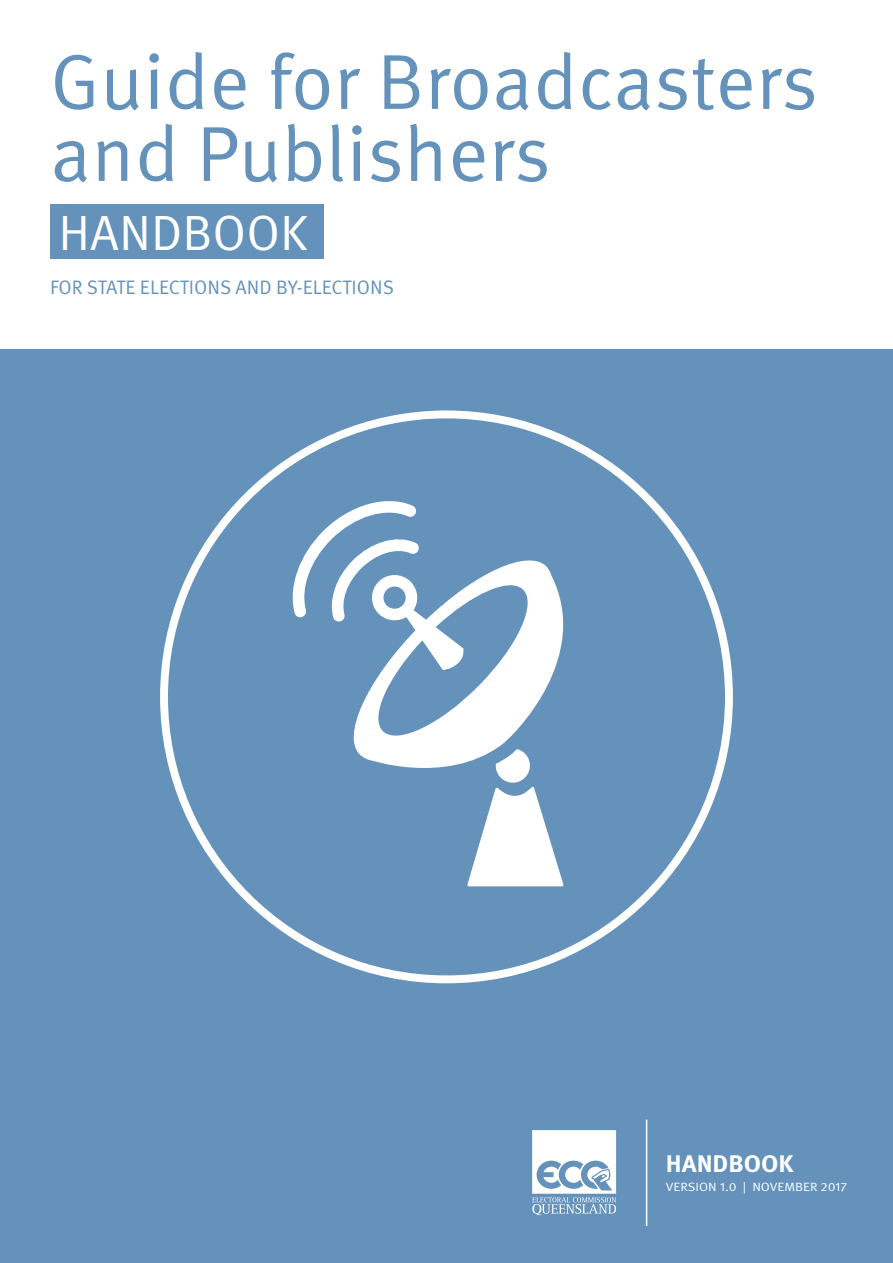
<style>
.page{position:relative;width:893px;height:1263px;background:#fff}
.page>*{position:absolute;margin:0;border:0;box-sizing:border-box;transform-origin:0 0}
.t1{font:78px/72px "Meta OT Norm";letter-spacing:-.005em;color:#6492ba}
.t2{font:49.5px "Meta OT Norm";color:#fff}
.t3{font:700 24px "Meta OT";color:#fff;scale:1.05 1}
.t4{font:19.5px "Meta OT Norm";color:#6492ba}
.t5{font:12px "Meta OT Norm";color:#fff;scale:1.11 1}
</style>
<div class="page">
<div style="left:0;top:349px;width:893px;height:914px;background:#6492ba"></div>
<div style="left:50px;top:204px;width:273px;height:54px;background:#6492ba"></div>
<hr style="left:646px;top:1119px;width:1px;height:107px;background:#fff">
<svg style="left:532px;top:1130px;width:84px;height:85px"></svg>
<svg style="left:341px;top:548px;width:251px;height:239px;fill:#6492ba"></svg>
<svg style="left:467px;top:749px;width:96px;height:137px"></svg>
<svg style="left:288px;top:494px;width:131px;height:128px"></svg>
<p class="t1" style="left:50px;top:47px;width:770px">Guide for Broadcasters and Publishers</p>
<p class="t2" style="left:59px;top:203px;width:250px">HANDBOOK</p>
<p class="t4" style="left:50px;top:275px;width:345px">FOR STATE ELECTIONS AND BY-ELECTIONS</p>
<p class="t3" style="left:666px;top:1148px;width:123px">HANDBOOK</p>
<p class="t5" style="left:666px;top:1179px;width:165px">VERSION 1.0 | NOVEMBER 2017</p>
</div>
